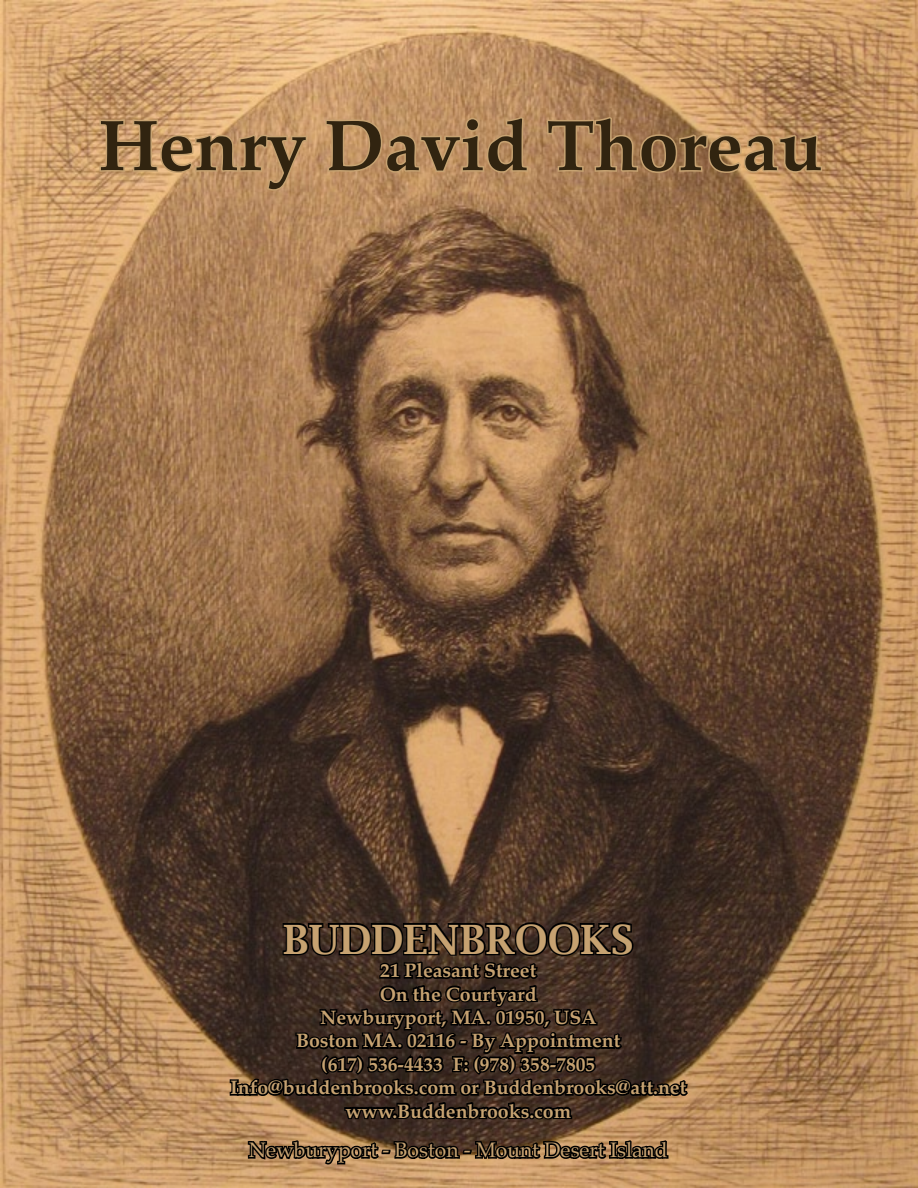
<style>
.page{position:relative;width:918px;height:1188px;background:#fff}
.page>*{position:absolute;margin:0;border:0;box-sizing:border-box;transform-origin:0 0}
.t1{font:700 72px "Palatino";color:#312410}
.t2{font:600 40.5px "Lucida Bright";color:#c6a271}
.t3{font:21px "Palatino";color:#c6a271}
.t4{font:700 19.5px/23.4px "Palatino";color:#c6a271;text-align:center}
</style>
<div class="page">
<img style="left:0;top:0;width:918px;height:1188px">
<svg style="left:228px;top:849px;width:462px;height:274px"></svg>
<svg style="left:246px;top:1132px;width:424px;height:56px"></svg>
<svg style="left:98px;top:16px;width:211px;height:177px"></svg>
<svg style="left:324px;top:0;width:206px;height:175px"></svg>
<svg style="left:545px;top:16px;width:279px;height:334px"></svg>
<h1 class="t1" style="left:98px;top:84px;width:726px">Henry David Thoreau</h1>
<h2 class="t2" style="left:283px;top:916px;width:352px">BUDDENBROOKS</h2>
<p class="t4" style="left:230px;top:958px;width:457px">21 Pleasant Street<br>On the Courtyard<br>Newburyport, MA. 01950, USA<br>Boston MA. 02116 - By Appointment<br>(617) 536-4433 F: (978) 358-7805<br>Info@buddenbrooks.com or Buddenbrooks@att.net www.Buddenbrooks.com</p>
<p class="t3" style="left:249px;top:1133px;width:420px">Newburyport - Boston - Mount Desert Island</p>
</div>
